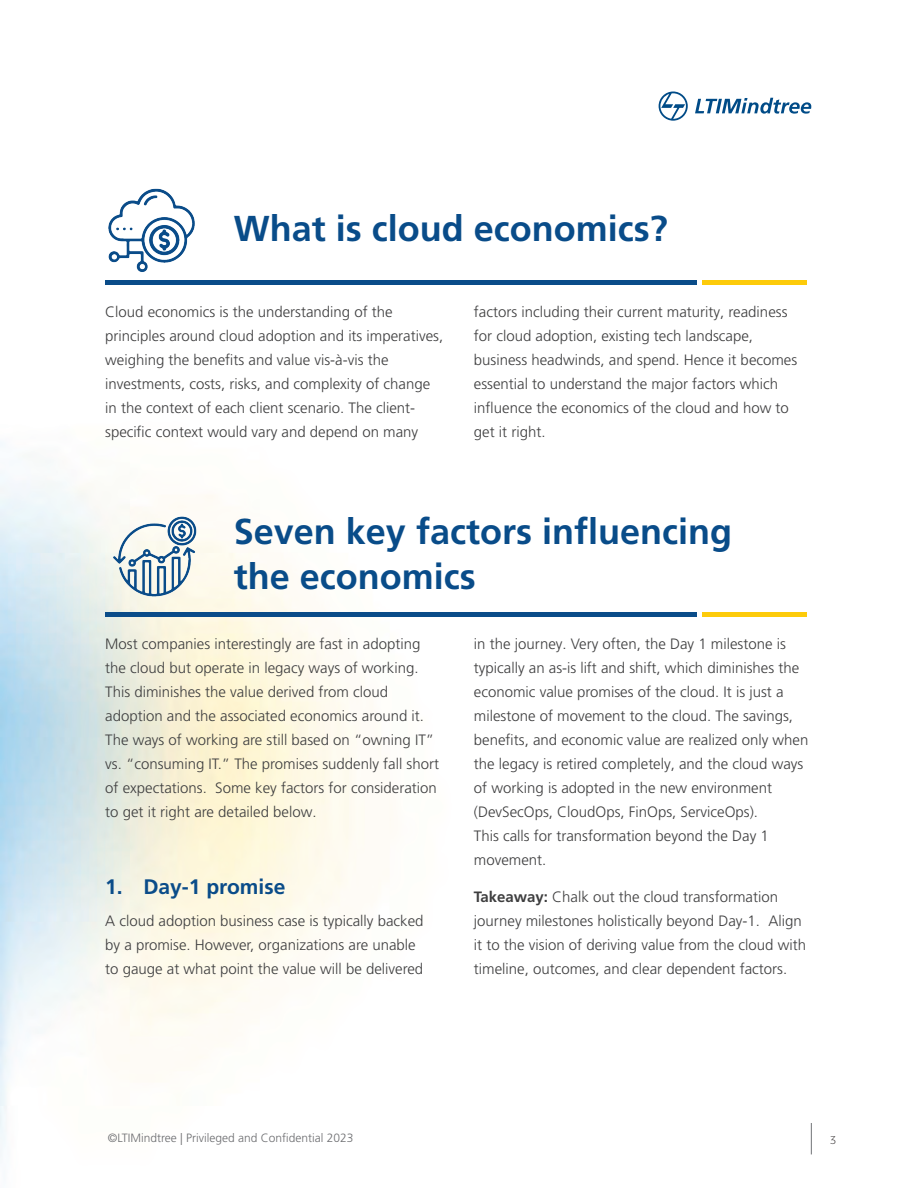
<style>
.page{position:relative;width:918px;height:1188px;background:#fff}
.page>*{position:absolute;margin:0;border:0;box-sizing:border-box;transform-origin:0 0}
.t1{font:700 36px/45px "Frutiger LT Pro";color:#094c89}
.t2{font:700 21px "Frutiger LT Pro";color:#0a4c89}
.t3{font:300 15px/24px "Frutiger LT Pro";color:#3e3e3f}
.t4{font:300 12px "Frutiger LT Pro";color:#6c6d70}
.t5{font:300 10.5px "Bw Modelica";color:#231f20}
.s1{font-weight:700}
</style>
<div class="page">
<hr style="left:811px;top:1123px;width:1px;height:31px;background:#808285">
<img style="left:0;top:284px;width:647px;height:874px">
<svg style="left:659px;top:92px;width:29px;height:29px"></svg>
<svg style="left:695px;top:98px;width:116px;height:16px"></svg>
<hr style="left:105px;top:280px;width:592px;height:4px;background:#0a4c89">
<hr style="left:702px;top:280px;width:105px;height:4px;background:#fdcb0a">
<div style="left:105px;top:612px;width:592px;height:5px;background:#0a4c89"></div>
<div style="left:702px;top:612px;width:105px;height:5px;background:#fdcb0a"></div>
<img style="left:108px;top:188px;width:87px;height:84px">
<img style="left:102px;top:500px;width:113px;height:108px">
<h1 class="t1" style="left:234px;top:206px;width:435px">What is cloud economics?</h1>
<p class="t3" style="left:105px;top:300px;width:340px">Cloud economics is the understanding of the principles around cloud adoption and its imperatives, weighing the benefits and value vis-à-vis the investments, costs, risks, and complexity of change in the context of each client scenario. The client&shy;specific context would vary and depend on many</p>
<p class="t3" style="left:474px;top:300px;width:325px">factors including their current maturity, readiness for cloud adoption, existing tech landscape, business headwinds, and spend. Hence it becomes essential to understand the major factors which influence the economics of the cloud and how to get it right.</p>
<h1 class="t1" style="left:234px;top:509px;width:500px">Seven key factors influencing the economics</h1>
<p class="t3" style="left:105px;top:632px;width:335px">Most companies interestingly are fast in adopting the cloud but operate in legacy ways of working.<br>This diminishes the value derived from cloud adoption and the associated economics around it.<br>The ways of working are still based on “owning IT” vs. “consuming IT.” The promises suddenly fall short of expectations. Some key factors for consideration to get it right are detailed below.</p>
<h2 class="t2" style="left:105px;top:874px;width:182px">1. Day-1 promise</h2>
<p class="t3" style="left:105px;top:909px;width:320px">A cloud adoption business case is typically backed by a promise. However, organizations are unable to gauge at what point the value will be delivered</p>
<p class="t3" style="left:474px;top:632px;width:336px">in the journey. Very often, the Day 1 milestone is typically an as-is lift and shift, which diminishes the economic value promises of the cloud. It is just a milestone of movement to the cloud. The savings, benefits, and economic value are realized only when the legacy is retired completely, and the cloud ways of working is adopted in the new environment (DevSecOps, CloudOps, FinOps, ServiceOps).<br>This calls for transformation beyond the Day 1 movement.</p>
<p class="t3" style="left:474px;top:885px;width:334px"><span class="s1">Takeaway:</span> Chalk out the cloud transformation journey milestones holistically beyond Day-1. Align it to the vision of deriving value from the cloud with timeline, outcomes, and clear dependent factors.</p>
<p class="t4" style="left:108px;top:1131px;width:247px">©LTIMindtree | Privileged and Confidential 2023</p>
<p class="t5" style="left:830px;top:1134px;width:7px">3</p>
</div>
